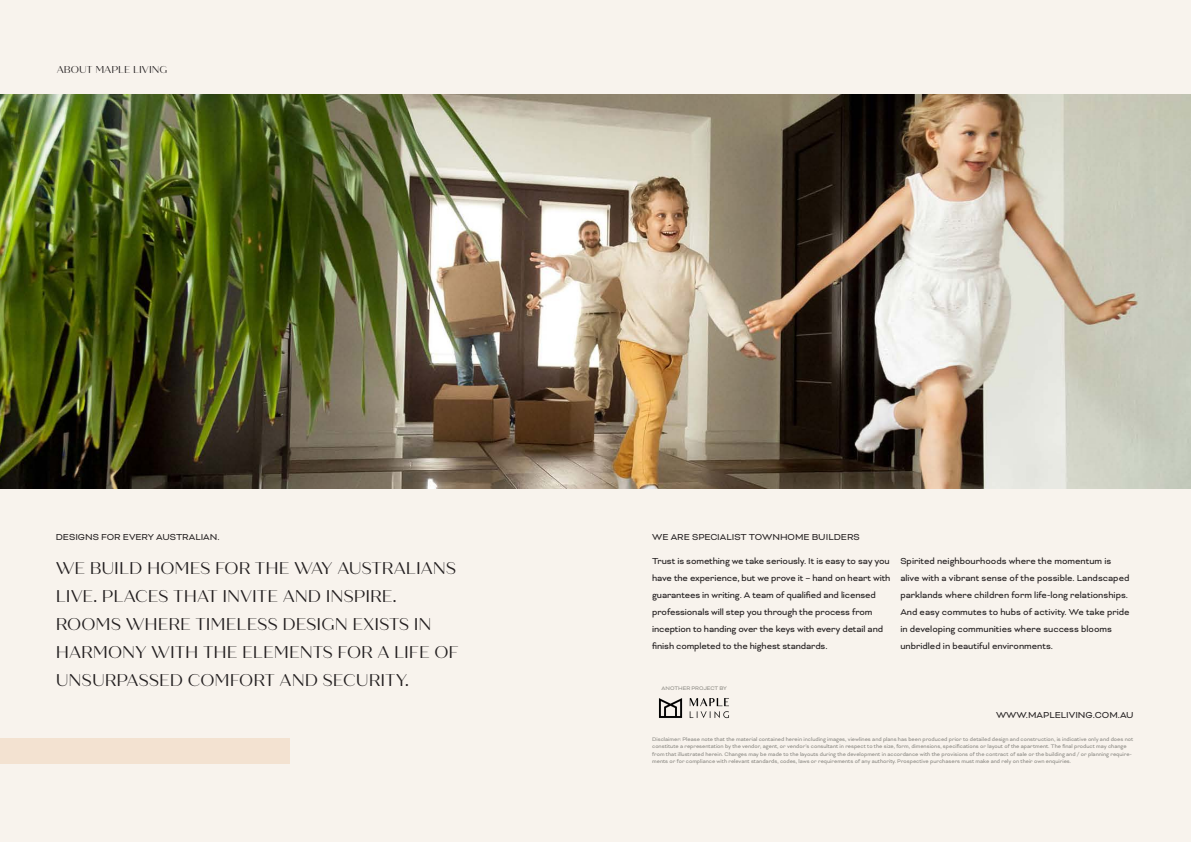
<style>
.page{position:relative;width:1191px;height:842px;background:#f8f3ed}
.page>*{position:absolute;margin:0;border:0;box-sizing:border-box;transform-origin:0 0}
.Quote_02{font:17px/28px "Quiche Sans";color:#231f20}
.Body_01{font:10px/17px "Bicyclette";letter-spacing:-.01em;color:#231f20}
.Heading_01{font:10px "Bicyclette";color:#231f20}
.Header_1{font:10px "Quiche Sans";color:#231f20}
.Note__smaller{font:6px/7.2px "Bicyclette";color:#8c8a84}
</style>
<div class="page">
<div style="left:0;top:738px;width:290px;height:25px;background:#f3e2d1"></div>
<img style="left:0;top:95px;width:1191px;height:393px">
<img style="left:659px;top:698px;width:70px;height:21px">
<p class="Header_1" style="left:57px;top:63px;width:112px">ABOUT MAPLE LIVING</p>
<p class="Body_01" style="left:56px;top:529px;width:165px">DESIGNS FOR EVERY AUSTRALIAN.</p>
<p class="Quote_02" style="left:56px;top:554px;width:404px">WE BUILD HOMES FOR THE WAY AUSTRALIANS LIVE. PLACES THAT INVITE AND INSPIRE.<br>ROOMS WHERE TIMELESS DESIGN EXISTS IN HARMONY WITH THE ELEMENTS FOR A LIFE OF UNSURPASSED COMFORT AND SECURITY.</p>
<p class="Body_01" style="left:652px;top:528px;width:209px">WE ARE SPECIALIST TOWNHOME BUILDERS</p>
<p class="Body_01" style="left:652px;top:552px;width:240px">Trust is something we take seriously. It is easy to say you have the experience, but we prove it – hand on heart with guarantees in writing. A team of qualified and licensed professionals will step you through the process from inception to handing over the keys with every detail and finish completed to the highest standards.</p>
<p class="Body_01" style="left:900px;top:552px;width:231px">Spirited neighbourhoods where the momentum is alive with a vibrant sense of the possible. Landscaped parklands where children form life-long relationships.<br>And easy commutes to hubs of activity. We take pride in developing communities where success blooms unbridled in beautiful environments.</p>
<p class="Note__smaller" style="left:661px;top:684px;width:67px">ANOTHER PROJECT BY</p>
<p class="Heading_01" style="left:996px;top:709px;width:139px">WWW.MAPLELIVING.COM.AU</p>
<p class="Note__smaller" style="left:652px;top:736px;width:482px">Disclaimer: Please note that the material contained herein including images, viewlines and plans has been produced prior to detailed design and construction, is indicative only and does not constitute a representation by the vendor, agent, or vendor’s consultant in respect to the size, form, dimensions, specifications or layout of the apartment. The final product may change from that illustrated herein. Changes may be made to the layouts during the development in accordance with the provisions of the contract of sale or the building and / or planning require&shy;ments or for compliance with relevant standards, codes, laws or requirements of any authority. Prospective purchasers must make and rely on their own enquiries.</p>
</div>
